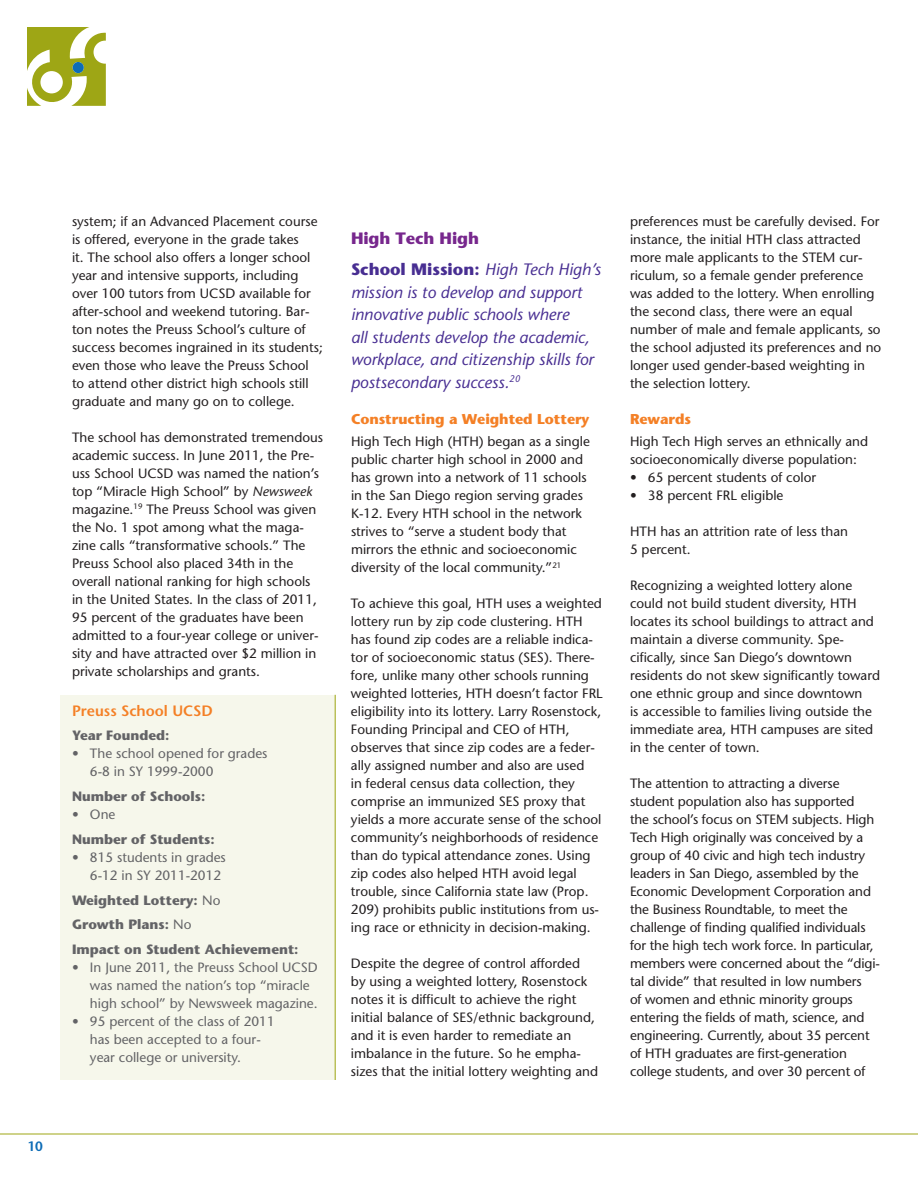
<style>
.page{position:relative;width:918px;height:1188px;background:#fff}
.page>*{position:absolute;margin:0;border:0;box-sizing:border-box;transform-origin:0 0}
.t1{font:italic 500 16.5px/22.5px "Stone Sans Std";color:#482e92}
.t2{font:700 16.5px/31.5px "Stone Sans Std";color:#482e92}
.t3{font:600 15px "Stone Sans Std";color:#f48026}
.t4{font:700 14.25px "Stone Sans Std";letter-spacing:-.005em;color:#f48026}
.t5{font:500 13.5px/18px "Stone Sans Std";color:#231f20}
.t6{font:500 13.5px/18px "Stone Sans Std";color:#636366}
.t7{font:700 13.5px/24.8px "Stone Sans Std";color:#636366}
.t8{font:600 13.5px "Stone Sans Std";color:#0d6cb6}
.s1{font-style:italic}
.s2{font-weight:500}
.s3{color:#77278d}
.s4{font-weight:500;font-style:italic}
</style>
<div class="page">
<hr style="left:0;top:1134px;width:918px;height:1px;background:#9ea615">
<svg style="left:27px;top:27px;width:79px;height:79px"></svg>
<div style="left:73px;top:62px;width:11px;height:11px;background:#0d6cb6;border-radius:50%"></div>
<div style="left:60px;top:695px;width:276px;height:385px;background:#f6f7eb"></div>
<hr style="left:335px;top:695px;width:1px;height:385px;background:#9ea615">
<p class="t8" style="left:28px;top:1139px;width:17px">10</p>
<p class="t5" style="left:72px;top:212px;width:252px">system; if an Advanced Placement course is offered, everyone in the grade takes<br>it. The school also offers a longer school year and intensive supports, including over 100 tutors from UCSD available for after-school and weekend tutoring. Bar&shy;ton notes the Preuss School’s culture of success becomes ingrained in its students; even those who leave the Preuss School to attend other district high schools still graduate and many go on to college.</p>
<p class="t5" style="left:72px;top:428px;width:253px">The school has demonstrated tremendous academic success. In June 2011, the Pre&shy;uss School UCSD was named the nation’s top “Miracle High School” by <span class="s1">Newsweek </span>magazine.<sup>19</sup> The Preuss School was given the No. 1 spot among what the maga&shy;zine calls “transformative schools.” The Preuss School also placed 34th in the overall national ranking for high schools in the United States. I n the class of 2011, 95 percent of the graduates have been admitted to a four-year college or univer&shy;sity and have attracted over $2 million in private scholarships and grants.</p>
<p class="t3" style="left:72px;top:701px;width:142px">Preuss School UCSD</p>
<p class="t7" style="left:72px;top:723px;width:99px">Year Founded:</p>
<p class="t6" style="left:90px;top:745px;width:179px;text-indent:-18px">• The school opened for grades<br>6-8 in SY 1999-2000</p>
<p class="t7" style="left:72px;top:784px;width:135px">Number of Schools:</p>
<p class="t6" style="left:72px;top:805px;width:45px">• One</p>
<p class="t7" style="left:72px;top:827px;width:144px">Number of Students:</p>
<p class="t6" style="left:90px;top:848px;width:137px;text-indent:-18px">• 815 students in grades<br>6-12 in SY 2011-2012</p>
<p class="t7" style="left:72px;top:888px;width:228px">Weighted Lottery: <span class="s2">No<br></span>Growth Plans: <span class="s2">No<br></span>Impact on Student Achievement:</p>
<p class="t6" style="left:90px;top:958px;width:229px;text-indent:-18px">• In June 2011, the Preuss School UCSD was named the nation’s top “miracle high school” by Newsweek magazine.</p>
<p class="t6" style="left:90px;top:1012px;width:186px;text-indent:-18px">• 95 percent of the class of 2011 has been accepted to a four&shy;year college or university.</p>
<p class="t2" style="left:351px;top:222px;width:252px"><span class="s3">High Tech High<br></span>School Mission: <span class="s4">High Tech High’s</span></p>
<p class="t1" style="left:351px;top:281px;width:244px">mission is to develop and support innovative public schools where<br>all students develop the academic, workplace, and citizenship skills for postsecondary success.<sup>20</sup></p>
<p class="t4" style="left:351px;top:410px;width:240px">Constructing a Weighted Lottery</p>
<p class="t5" style="left:351px;top:433px;width:240px">High Tech High (HTH) began as a single public charter high school in 2000 and has grown into a network of 11 schools in the San Diego region serving grades K-12. Every HTH school in the network strives to “serve a student body that mirrors the ethnic and socioeconomic diversity of the local community.”<sup>21</sup></p>
<p class="t5" style="left:351px;top:595px;width:253px">To achieve this goal, HTH uses a weighted lottery run by zip code clustering. HTH has found zip codes are a reliable indica&shy;tor of socioeconomic status (SES). There&shy;fore, unlike many other schools running weighted lotteries, HTH doesn’t factor FRL eligibility into its lottery. Larry Rosenstock, Founding Principal and CEO of HTH, observes that since zip codes are a feder&shy;ally assigned number and also are used<br>in federal census data collection, they comprise an immunized SES</p>
<p class="t5" style="left:351px;top:793px;width:252px;text-indent:172px">proxy that yields a more accurate sense of the school community’s neighborhoods of residence than do typical attendance zones. Using zip codes also helped HTH avoid legal trouble, since California state law (Prop.<br>209) prohibits public institutions from us&shy;ing race or ethnicity in decision-making.</p>
<p class="t5" style="left:351px;top:955px;width:249px">Despite the degree of control afforded by using a weighted lottery, Rosenstock notes it is difficult to achieve the right initial balance of SES/ethnic background, and it is even harder to remediate an imbalance in the future. So he empha&shy;sizes that the initial lottery weighting and</p>
<p class="t5" style="left:630px;top:212px;width:253px">preferences must be carefully devised. For instance, the initial HTH class attracted more male applicants to the STEM cur&shy;riculum, so a female gender preference was added to the lottery. When enrolling the second class, there were an equal number of male and female applicants, so the school adjusted its preferences and no longer used gender-based weighting in the selection lottery.</p>
<p class="t4" style="left:630px;top:410px;width:63px">Rewards</p>
<p class="t5" style="left:630px;top:433px;width:240px">High Tech High serves an ethnically and socioeconomically diverse population:</p>
<p class="t5" style="left:630px;top:469px;width:188px">• 65 percent students of color</p>
<p class="t5" style="left:630px;top:487px;width:155px">• 38 percent FRL eligible</p>
<p class="t5" style="left:630px;top:523px;width:220px">HTH has an attrition rate of less than<br>5 percent.</p>
<p class="t5" style="left:630px;top:577px;width:252px">Recognizing a weighted lottery alone could not build student diversity, HTH locates its school buildings to attract and maintain a diverse community. Spe&shy;cifically, since San Diego’s downtown residents do not skew significantly toward one ethnic group and since downtown<br>is accessible to families living outside the immediate area, HTH campuses are sited in the center of town.</p>
<p class="t5" style="left:630px;top:775px;width:251px">The attention to attracting a diverse student population also has supported<br>the school’s focus on STEM subjects. High Tech High originally was conceived by a group of 40 civic and high tech industry leaders in San Diego, assembled by the Economic Development Corporation and the Business Roundtable, to meet the challenge of finding qualified individuals for the high tech work force. I n particular, members were concerned about the “digi&shy;tal divide” that resulted in low numbers<br>of women and ethnic minority groups entering the fields of math, science, and engineering. Currently, about 35 percent of HTH graduates are first-generation college students, and over 30 percent of</p>
</div>
